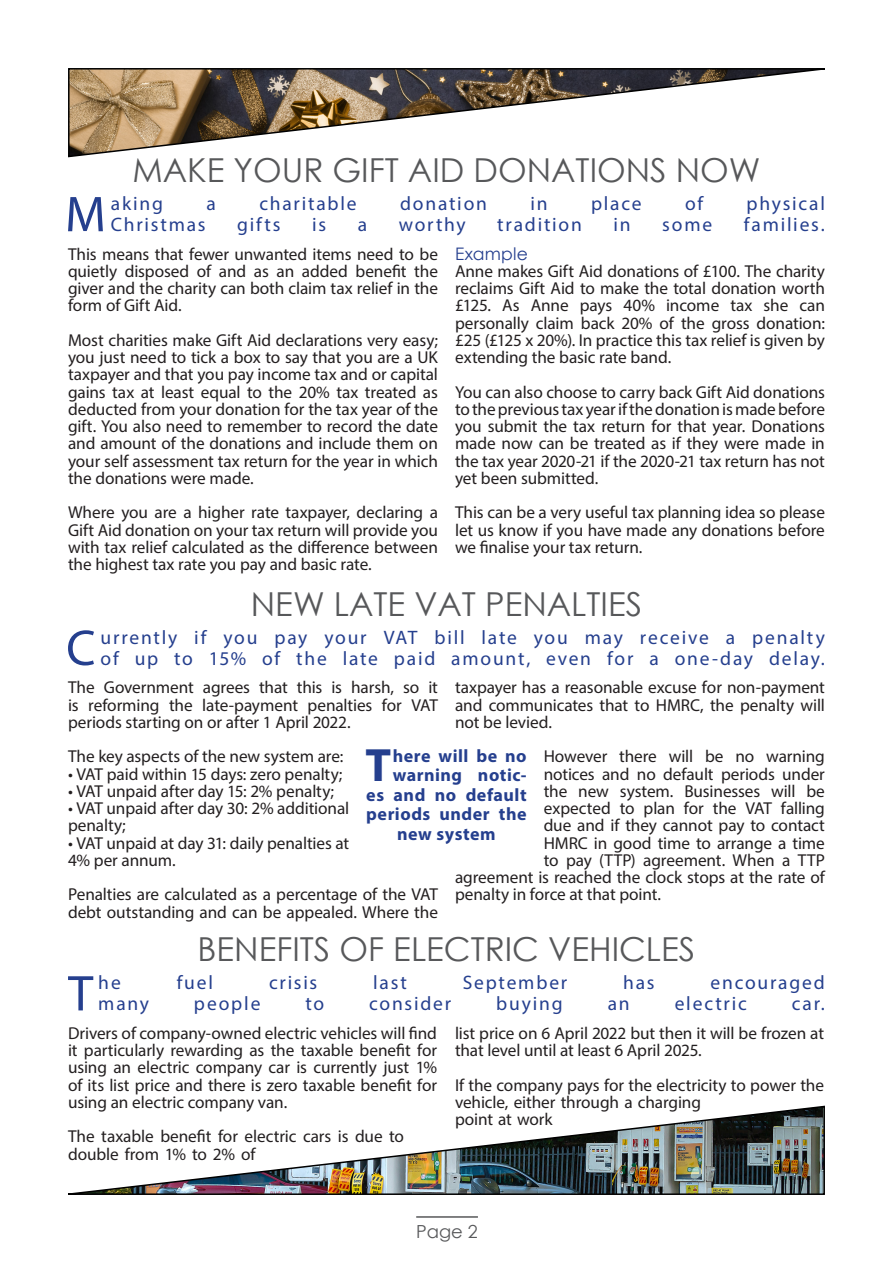
<style>
.page{position:relative;width:893px;height:1263px;background:#fff}
.page>*{position:absolute;margin:0;border:0;box-sizing:border-box;transform-origin:0 0}
.t1{font:50.7px "Myriad Pro";color:#253f8e}
.t2{font:700 46.95px "Myriad Pro";color:#253f8e}
.t3{font:33px "Century Gothic";color:#57585a}
.t4{font:19.5px/21px "Myriad Pro";letter-spacing:.09em;color:#253f8e}
.t5{font:700 18px "Myriad Pro";letter-spacing:.03em;color:#253f8e}
.t6{font:18px "Century Gothic";color:#57585a}
.t7{font:17.25px/17.2px "Myriad Pro";letter-spacing:-.005em;color:#231f20;text-align:justify}
.t8{font:17.25px "Century Gothic";letter-spacing:.01em;color:#253f8e}
</style>
<div class="page">
<hr style="left:416px;top:1216px;width:62px;height:2px;background:#57585a">
<svg style="left:68px;top:68px;width:757px;height:90px"></svg>
<img style="left:68px;top:1105px;width:757px;height:90px">
<p class="t3" style="left:132px;top:147px;width:630px">MAKE YOUR GIFT AID DONATIONS NOW</p>
<p class="t1" style="left:65px;top:183px;width:42px">M</p>
<p class="t4" style="left:111px;top:193px;width:54px">aking</p>
<p class="t4" style="left:206px;top:193px;width:11px">a</p>
<p class="t4" style="left:259px;top:193px;width:99px">charitable</p>
<p class="t4" style="left:400px;top:193px;width:88px">donation</p>
<p class="t4" style="left:530px;top:193px;width:19px">in</p>
<p class="t4" style="left:591px;top:193px;width:52px">place</p>
<p class="t4" style="left:685px;top:193px;width:20px">of</p>
<p class="t4" style="left:747px;top:193px;width:80px">physical</p>
<p class="t4" style="left:111px;top:214px;width:96px">Christmas</p>
<p class="t4" style="left:237px;top:214px;width:45px">gifts</p>
<p class="t4" style="left:312px;top:214px;width:15px">is</p>
<p class="t4" style="left:358px;top:214px;width:11px">a</p>
<p class="t4" style="left:399px;top:214px;width:68px">worthy</p>
<p class="t4" style="left:497px;top:214px;width:86px">tradition</p>
<p class="t4" style="left:614px;top:214px;width:19px">in</p>
<p class="t4" style="left:662px;top:214px;width:52px">some</p>
<p class="t4" style="left:744px;top:214px;width:82px">families.</p>
<p class="t7" style="left:68px;top:245px;width:371px">This means that fewer unwanted items need to be quietly disposed of and as an added benefit the giver and the charity can both claim tax relief in the form of Gift Aid.</p>
<p class="t7" style="left:68px;top:331px;width:371px">Most charities make Gift Aid declarations very easy; you just need to tick a box to say that you are a UK taxpayer and that you pay income tax and or capital gains tax at least equal to the 20% tax treated as deducted from your donation for the tax year of the gift. You also need to remember to record the date and amount of the donations and include them on your self assessment tax return for the year in which the donations were made.</p>
<p class="t7" style="left:68px;top:504px;width:371px">Where you are a higher rate taxpayer, declaring a Gift Aid donation on your tax return will provide you with tax relief calculated as the difference between the highest tax rate you pay and basic rate.</p>
<p class="t8" style="left:455px;top:241px;width:74px">Example</p>
<p class="t7" style="left:455px;top:262px;width:371px">Anne makes Gift Aid donations of £100. The charity reclaims Gift Aid to make the total donation worth £125. As Anne pays 40% income tax she can personally claim back 20% of the gross donation: £25 (£125 x 20%). In practice this tax relief is given by extending the basic rate band.</p>
<p class="t7" style="left:455px;top:383px;width:371px">You can also choose to carry back Gift Aid donations to the previous tax year if the donation is made before you submit the tax return for that year. Donations made now can be treated as if they were made in the tax year 2020-21 if the 2020-21 tax return has not yet been submitted.</p>
<p class="t7" style="left:455px;top:504px;width:371px">This can be a very useful tax planning idea so please let us know if you have made any donations before we finalise your tax return.</p>
<p class="t3" style="left:251px;top:581px;width:393px">NEW LATE VAT PENALTIES</p>
<p class="t1" style="left:66px;top:617px;width:31px">C</p>
<p class="t4" style="left:101px;top:627px;width:726px">urrently if you pay your VAT bill late you may receive a penalty of up to 15% of the late paid amount, even for a one-day delay.</p>
<p class="t7" style="left:455px;top:679px;width:371px">taxpayer has a reasonable excuse for non-payment and communicates that to HMRC, the penalty will not be levied.</p>
<p class="t7" style="left:544px;top:748px;width:283px">However there will be no warning</p>
<p class="t7" style="left:544px;top:765px;width:283px">notices and no default periods under</p>
<p class="t7" style="left:544px;top:782px;width:283px">the new system. Businesses will be</p>
<p class="t7" style="left:544px;top:799px;width:283px">expected to plan for the VAT falling</p>
<p class="t7" style="left:544px;top:817px;width:283px">due and if they cannot pay to contact</p>
<p class="t7" style="left:544px;top:834px;width:283px">HMRC in good time to arrange a time</p>
<p class="t7" style="left:544px;top:851px;width:283px">to pay (TTP) agreement. When a TTP</p>
<p class="t7" style="left:455px;top:868px;width:371px">agreement is reached the clock stops at the rate of</p>
<p class="t7" style="left:455px;top:886px;width:208px">penalty in force at that point.</p>
<p class="t7" style="left:68px;top:679px;width:371px">The Government agrees that this is harsh, so it is reforming the late-payment penalties for VAT periods starting on or after 1 April 2022.</p>
<p class="t7" style="left:68px;top:748px;width:277px">The key aspects of the new system are:</p>
<p class="t7" style="left:68px;top:765px;width:276px">• VAT paid within 15 days: zero penalty;</p>
<p class="t7" style="left:68px;top:782px;width:267px">• VAT unpaid after day 15: 2% penalty;</p>
<p class="t7" style="left:68px;top:799px;width:283px">• VAT unpaid after day 30: 2% additional penalty;</p>
<p class="t7" style="left:68px;top:834px;width:283px">• VAT unpaid at day 31: daily penalties at<br>4% per annum.</p>
<p class="t7" style="left:68px;top:886px;width:371px">Penalties are calculated as a percentage of the VAT debt outstanding and can be appealed. Where the</p>
<p class="t2" style="left:366px;top:735px;width:27px">T</p>
<p class="t5" style="left:393px;top:744px;width:135px">here will be no</p>
<p class="t5" style="left:393px;top:764px;width:135px">warning notic-</p>
<p class="t5" style="left:366px;top:783px;width:162px">es and no default</p>
<p class="t5" style="left:366px;top:803px;width:162px">periods under the</p>
<p class="t5" style="left:397px;top:822px;width:100px">new system</p>
<p class="t3" style="left:198px;top:926px;width:499px">BENEFITS OF ELECTRIC VEHICLES</p>
<p class="t1" style="left:68px;top:962px;width:27px">T</p>
<p class="t4" style="left:98px;top:972px;width:24px">he</p>
<p class="t4" style="left:177px;top:972px;width:38px">fuel</p>
<p class="t4" style="left:269px;top:972px;width:50px">crisis</p>
<p class="t4" style="left:373px;top:972px;width:35px">last</p>
<p class="t4" style="left:463px;top:972px;width:106px">September</p>
<p class="t4" style="left:623px;top:972px;width:33px">has</p>
<p class="t4" style="left:710px;top:972px;width:116px">encouraged</p>
<p class="t4" style="left:98px;top:993px;width:52px">many</p>
<p class="t4" style="left:194px;top:993px;width:68px">people</p>
<p class="t4" style="left:305px;top:993px;width:20px">to</p>
<p class="t4" style="left:369px;top:993px;width:83px">consider</p>
<p class="t4" style="left:496px;top:993px;width:68px">buying</p>
<p class="t4" style="left:608px;top:993px;width:23px">an</p>
<p class="t4" style="left:675px;top:993px;width:74px">electric</p>
<p class="t4" style="left:792px;top:993px;width:35px">car.</p>
<p class="t7" style="left:68px;top:1024px;width:371px">Drivers of company-owned electric vehicles will find it particularly rewarding as the taxable benefit for using an electric company car is currently just 1% of its list price and there is zero taxable benefit for using an electric company van.</p>
<p class="t7" style="left:68px;top:1127px;width:338px">The taxable benefit for electric cars is due to double from 1% to 2% of</p>
<p class="t7" style="left:455px;top:1024px;width:371px">list price on 6 April 2022 but then it will be frozen at that level until at least 6 April 2025.</p>
<p class="t7" style="left:455px;top:1076px;width:371px;text-align:left">If the company pays for the electricity to power the vehicle, either through a charging<br>point at work</p>
<p class="t6" style="left:416px;top:1218px;width:63px">Page 2</p>
</div>
